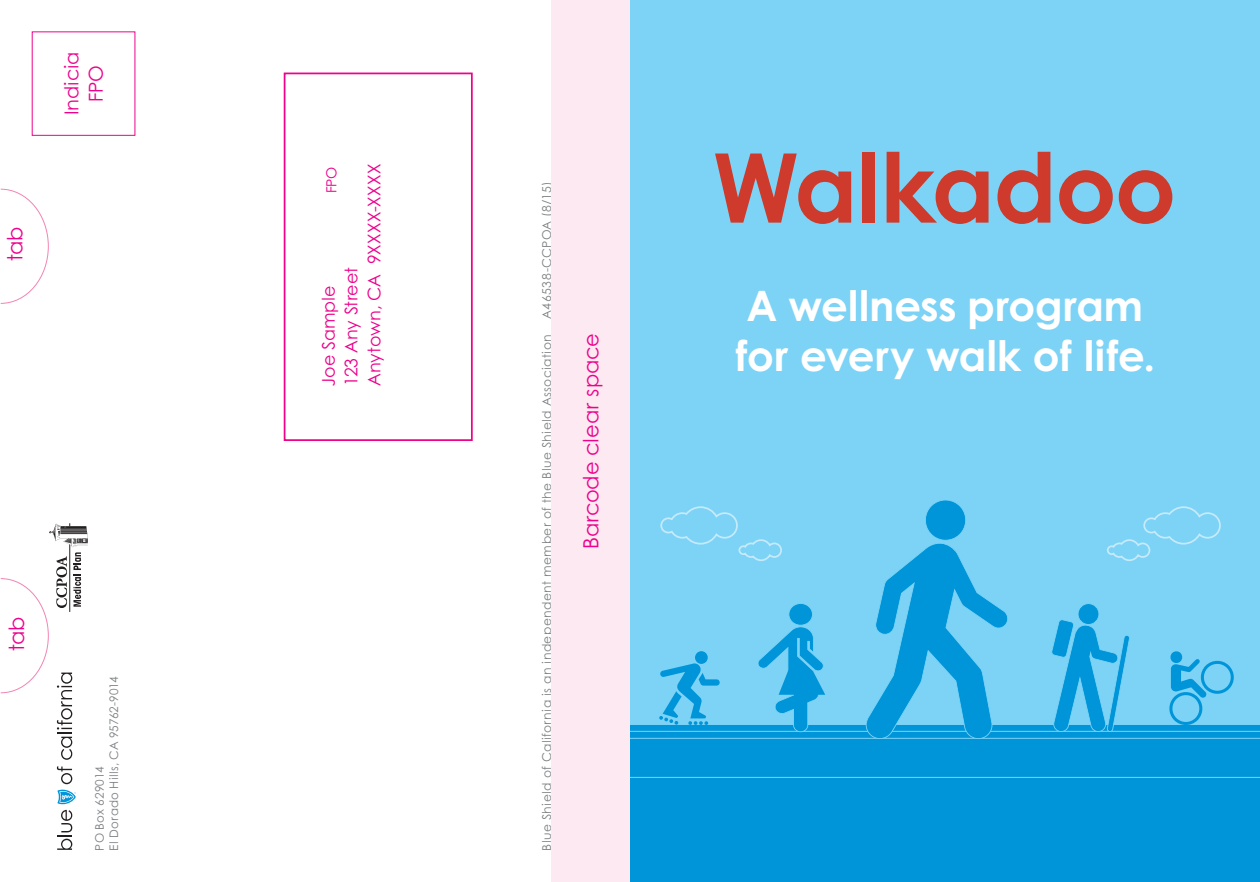
<style>
.page{position:relative;width:1260px;height:882px;background:#fff}
.page>*{position:absolute;margin:0;border:0;box-sizing:border-box;transform-origin:0 0}
.t1{font:700 96.25px "Century Gothic B";letter-spacing:-.01em;color:#ce3a2b}
.t2{font:700 42px/50.8px "Century Gothic B";color:#fff}
.producer__name-email{font:21px "Century Gothic B";color:#ed028c}
.t3{font:19.25px/24.5px "Century Gothic B";color:#ed028c;text-align:center}
.Body_text{font:17.5px "Century Gothic B";letter-spacing:.005em;color:#ed028c}
._08-Bullets-8_10{font:14px "Century Gothic B";color:#ed028c}
._7__association_disc{font:12.25px "Century Gothic B";letter-spacing:.035em;color:#7e8083}
.t4{font:11.9px "Century Gothic B";letter-spacing:.03em;color:#7e8083}
</style>
<div class="page">
<div style="left:630px;top:0;width:630px;height:806px;background:#7cd3f6"></div>
<svg style="left:630px;top:725px;width:630px;height:6px;background:#0396d9"></svg>
<svg style="left:630px;top:731px;width:630px;height:7px;background:#0d9bdc"></svg>
<div style="left:630px;top:738px;width:630px;height:39px;background:#0095d9"></div>
<div style="left:630px;top:777px;width:630px;height:105px;background:#0095d9"></div>
<svg style="left:660px;top:506px;width:122px;height:55px"></svg>
<svg style="left:1107px;top:506px;width:114px;height:55px"></svg>
<svg style="left:865px;top:500px;width:143px;height:239px"></svg>
<div style="left:695px;top:651px;width:13px;height:13px;background:#0095d9;border-radius:50%"></div>
<svg style="left:659px;top:663px;width:61px;height:62px"></svg>
<svg style="left:1168px;top:651px;width:67px;height:76px"></svg>
<svg style="left:1051px;top:604px;width:79px;height:128px"></svg>
<svg style="left:758px;top:604px;width:67px;height:128px"></svg>
<svg style="left:57px;top:810px;width:15px;height:40px"></svg>
<svg style="left:57px;top:766px;width:19px;height:38px"></svg>
<hr style="left:69px;top:523px;width:1px;height:89px;background:#231f20">
<div style="left:284px;top:73px;width:189px;height:368px;border:2px solid #ed028c"></div>
<svg style="left:0;top:524px;width:88px;height:236px"></svg>
<svg style="left:0;top:189px;width:49px;height:115px"></svg>
<div style="left:551px;top:0;width:79px;height:882px;background:#fce9f1"></div>
<p class="t3" style="left:59px;top:115px;width:65px;rotate:-90deg">Indicia<br>FPO</p>
<p class="producer__name-email" style="left:2px;top:261px;width:36px;rotate:-90deg">tab</p>
<p class="producer__name-email" style="left:4px;top:651px;width:36px;rotate:-90deg">tab</p>
<p class="t4" style="left:107px;top:851px;width:176px;rotate:-90deg">El Dorado Hills, CA 95762-9014</p>
<p class="t4" style="left:92px;top:851px;width:85px;rotate:-90deg">PO Box 629014</p>
<p class="Body_text" style="left:363px;top:386px;width:223px;rotate:-90deg">Anytown, CA 9XXXX-XXXX</p>
<p class="_08-Bullets-8_10" style="left:323px;top:193px;width:28px;rotate:-90deg">FPO</p>
<p class="Body_text" style="left:341px;top:386px;width:120px;rotate:-90deg">123 Any Street</p>
<p class="Body_text" style="left:318px;top:386px;width:102px;rotate:-90deg">Joe Sample</p>
<p class="_7__association_disc" style="left:539px;top:319px;width:138px;rotate:-90deg">A46538-CCPOA (8/15)</p>
<p class="_7__association_disc" style="left:539px;top:850px;width:518px;rotate:-90deg">Blue Shield of California is an independent member of the Blue Shield Association</p>
<p class="producer__name-email" style="left:578px;top:549px;width:217px;rotate:-90deg">Barcode clear space</p>
<p class="t1" style="left:714px;top:128px;width:464px">Walkadoo</p>
<p class="t2" style="left:735px;top:279px;width:422px">A wellness program for every walk of life.</p>
</div>
